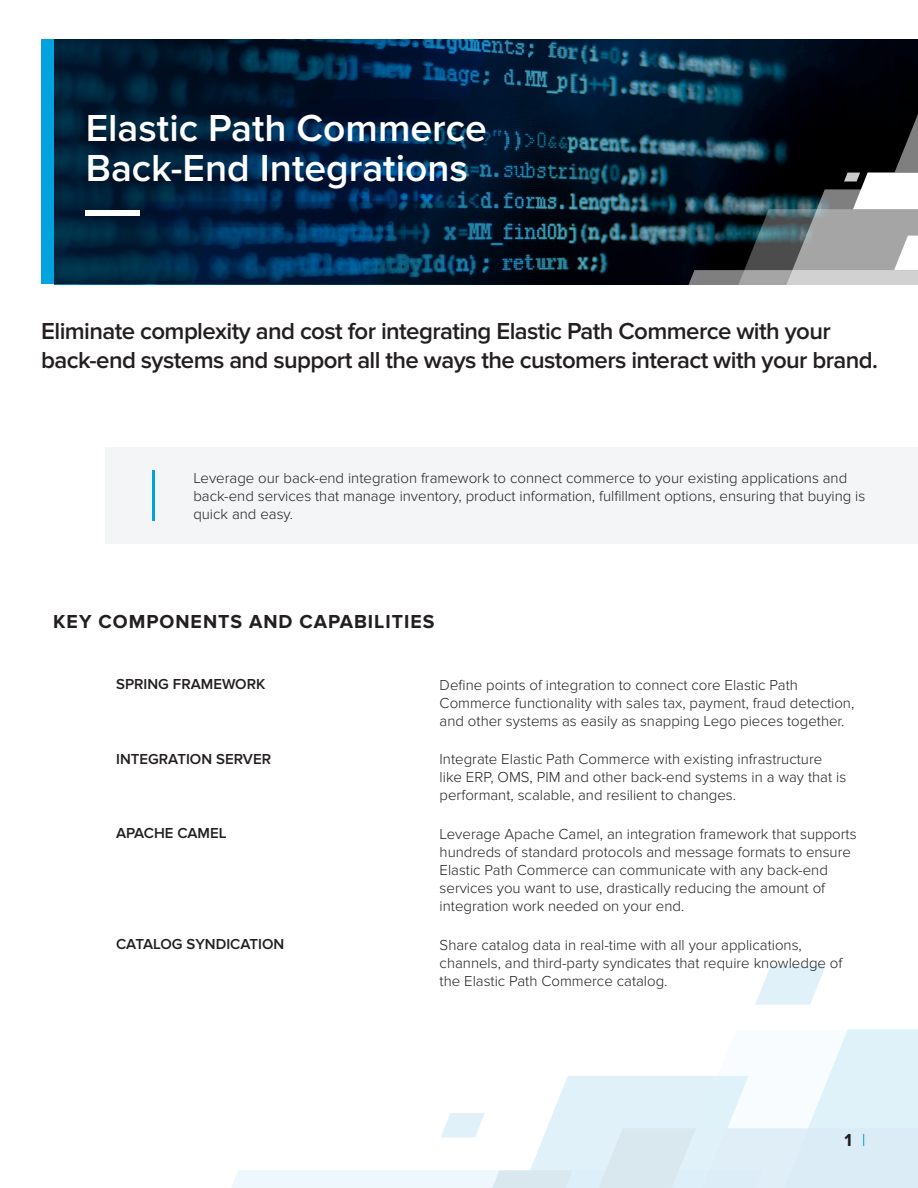
<style>
.page{position:relative;width:918px;height:1188px;background:#fff}
.page>*{position:absolute;margin:0;border:0;box-sizing:border-box;transform-origin:0 0}
.t1{font:600 39px "Proxima Nova";color:#fff}
.t2{font:600 24px/28.8px "Proxima Nova";letter-spacing:-.025em;color:#231f20}
.t3{font:700 19.5px "Proxima Nova";letter-spacing:.05em;color:#231f20}
.t4{font:700 18px "Proxima Nova";color:#231f20}
.t5{font:300 15px/18px "Proxima Nova";color:#231f20}
.t6{font:600 15px "Proxima Nova";color:#231f20}
</style>
<div class="page">
<div style="left:105px;top:447px;width:813px;height:96px;background:#f4f5f6"></div>
<svg style="left:755px;top:965px;width:71px;height:40px"></svg>
<svg style="left:231px;top:1029px;width:687px;height:159px"></svg>
<hr style="left:153px;top:470px;width:2px;height:50px;background:#00a3dd">
<svg style="left:54px;top:39px;width:835px;height:245px;background:#07253a"></svg>
<svg style="left:685px;top:54px;width:233px;height:230px;background:#37434a"></svg>
<svg style="left:144px;top:39px;width:374px;height:245px;background:#002242"></svg>
<div style="left:86px;top:211px;width:54px;height:5px;background:#fff"></div>
<p class="t1" style="left:86px;top:105px;width:403px">Elastic Path Commerce</p>
<p class="t1" style="left:86px;top:146px;width:384px">Back-End Integrations</p>
<p class="t2" style="left:41px;top:317px;width:838px">Eliminate complexity and cost for integrating Elastic Path Commerce with your back-end systems and support all the ways the customers interact with your brand.</p>
<p class="t5" style="left:193px;top:469px;width:674px">Leverage our back-end integration framework to connect commerce to your existing applications and back-end services that manage inventory, product information, fulfillment options, ensuring that buying is quick and easy.</p>
<p class="t3" style="left:53px;top:611px;width:383px">KEY COMPONENTS AND CAPABILITIES</p>
<p class="t6" style="left:116px;top:675px;width:151px">SPRING FRAMEWORK</p>
<p class="t5" style="left:440px;top:676px;width:416px">Define points of integration to connect core Elastic Path<br>Commerce functionality with sales tax, payment, fraud detection, and other systems as easily as snapping Lego pieces together.</p>
<p class="t6" style="left:116px;top:750px;width:156px">INTEGRATION SERVER</p>
<p class="t5" style="left:440px;top:751px;width:408px">Integrate Elastic Path Commerce with existing infrastructure like ERP, OMS, PIM and other back-end systems in a way that is performant, scalable, and resilient to changes.</p>
<p class="t6" style="left:116px;top:825px;width:112px">APACHE CAMEL</p>
<p class="t5" style="left:440px;top:825px;width:419px">Leverage Apache Camel, an integration framework that supports hundreds of standard protocols and message formats to ensure Elastic Path Commerce can communicate with any back-end services you want to use, drastically reducing the amount of integration work needed on your end.</p>
<p class="t6" style="left:116px;top:936px;width:170px">CATALOG SYNDICATION</p>
<p class="t5" style="left:440px;top:936px;width:404px">Share catalog data in real-time with all your applications, channels, and third-party syndicates that require knowledge of the Elastic Path Commerce catalog.</p>
<p class="t4" style="left:844px;top:1130px;width:9px">1</p>
</div>
